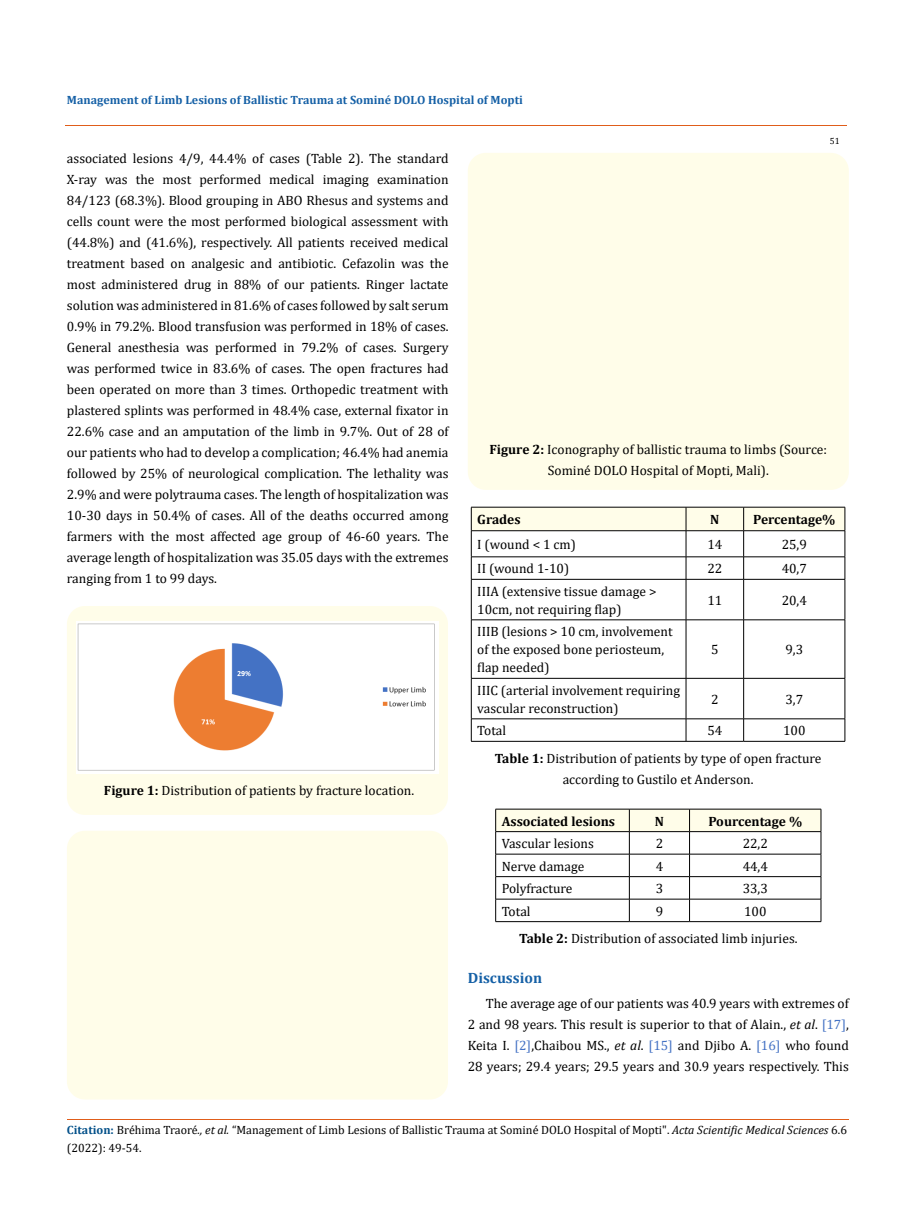
<style>
.page{position:relative;width:917px;height:1224px;background:#fff}
.page>*{position:absolute;margin:0;border:0;box-sizing:border-box;transform-origin:0 0}
.t1{font:700 15px "Cambria";color:#1560a6}
.t2{font:13.5px/21px "Cambria";color:#000}
.t3{font:700 13.5px "Cambria";color:#000}
.t4{font:12px/18px "Cambria";color:#000}
.t5{font:700 12px "Cambria";color:#1560a6}
.t6{font:9px "Cambria";color:#000}
.s1{font-weight:700}
.s2{font-style:italic}
.s3{color:#4472c4}
.s4{font-weight:700;color:#035089}
</style>
<div class="page">
<div style="left:67px;top:606px;width:381px;height:209px;background:#fffde9;border-radius:18px"></div>
<img style="left:77px;top:621px;width:361px;height:153px">
<div style="left:67px;top:831px;width:381px;height:269px;background:#fffde9;border-radius:18px"></div>
<div style="left:468px;top:153px;width:380px;height:337px;background:#fffde9;border-radius:18px"></div>
<svg style="left:471px;top:507px;width:374px;height:72px"></svg>
<hr style="left:471px;top:579px;width:215px;height:1px;background:#000">
<hr style="left:471px;top:580px;width:1px;height:40px;background:#000">
<hr style="left:686px;top:579px;width:57px;height:1px;background:#000">
<hr style="left:685px;top:580px;width:1px;height:40px;background:#000">
<hr style="left:743px;top:579px;width:102px;height:1px;background:#000">
<hr style="left:743px;top:580px;width:1px;height:40px;background:#000">
<hr style="left:844px;top:580px;width:1px;height:40px;background:#000">
<hr style="left:471px;top:620px;width:215px;height:1px;background:#000">
<hr style="left:471px;top:620px;width:1px;height:58px;background:#000">
<hr style="left:686px;top:620px;width:57px;height:1px;background:#000">
<hr style="left:685px;top:620px;width:1px;height:58px;background:#000">
<hr style="left:743px;top:620px;width:102px;height:1px;background:#000">
<hr style="left:743px;top:620px;width:1px;height:58px;background:#000">
<hr style="left:844px;top:620px;width:1px;height:58px;background:#000">
<hr style="left:471px;top:678px;width:215px;height:1px;background:#000">
<hr style="left:471px;top:679px;width:1px;height:40px;background:#000">
<hr style="left:686px;top:678px;width:57px;height:1px;background:#000">
<hr style="left:685px;top:679px;width:1px;height:40px;background:#000">
<hr style="left:743px;top:678px;width:102px;height:1px;background:#000">
<hr style="left:743px;top:679px;width:1px;height:40px;background:#000">
<hr style="left:844px;top:679px;width:1px;height:40px;background:#000">
<hr style="left:471px;top:719px;width:215px;height:1px;background:#000">
<svg style="left:471px;top:719px;width:1px;height:22px"></svg>
<hr style="left:686px;top:719px;width:57px;height:1px;background:#000">
<svg style="left:685px;top:719px;width:1px;height:22px"></svg>
<hr style="left:743px;top:719px;width:102px;height:1px;background:#000">
<svg style="left:743px;top:719px;width:1px;height:22px"></svg>
<svg style="left:844px;top:719px;width:1px;height:22px"></svg>
<hr style="left:471px;top:741px;width:215px;height:1px;background:#000">
<hr style="left:686px;top:741px;width:57px;height:1px;background:#000">
<hr style="left:743px;top:741px;width:102px;height:1px;background:#000">
<svg style="left:495px;top:809px;width:326px;height:112px"></svg>
<hr style="left:495px;top:921px;width:134px;height:1px;background:#000">
<hr style="left:629px;top:921px;width:60px;height:1px;background:#000">
<hr style="left:689px;top:921px;width:132px;height:1px;background:#000">
<hr style="left:65px;top:126px;width:782px;height:1px;background:#e05d1a">
<hr style="left:67px;top:1119px;width:781px;height:1px;background:#e05d1a">
<p class="t5" style="left:67px;top:91px;width:457px">Management of Limb Lesions of Ballistic Trauma at Sominé DOLO Hospital of Mopti</p>
<p class="t6" style="left:829px;top:136px;width:11px">51</p>
<p class="t2" style="left:67px;top:148px;width:383px;text-align:justify">associated lesions 4/9, 44.4% of cases (Table 2). The standard X-ray was the most performed medical imaging examination 84/123 (68.3%). Blood grouping in ABO Rhesus and systems and cells count were the most performed biological assessment with (44.8%) and (41.6%), respectively. All patients received medical treatment based on analgesic and antibiotic. Cefazolin was the most administered drug in 88% of our patients. Ringer lactate solution was administered in 81.6% of cases followed by salt serum 0.9% in 79.2%. Blood transfusion was performed in 18% of cases.<br>General anesthesia was performed in 79.2% of cases. Surgery was performed twice in 83.6% of cases. The open fractures had been operated on more than 3 times. Orthopedic treatment with plastered splints was performed in 48.4% case, external fixator in 22.6% case and an amputation of the limb in 9.7%. Out of 28 of our patients who had to develop a complication; 46.4% had anemia followed by 25% of neurological complication. The lethality was 2.9% and were polytrauma cases. The length of hospitalization was 10-30 days in 50.4% of cases. All of the deaths occurred among farmers with the most affected age group of 46-60 years. The average length of hospitalization was 35.05 days with the extremes ranging from 1 to 99 days.</p>
<p class="t2" style="left:104px;top:780px;width:312px"><span class="s1">Figure 1:</span> Distribution of patients by fracture location.</p>
<p class="t2" style="left:489px;top:438px;width:339px;text-align:center"><span class="s1">Figure 2:</span> Iconography of ballistic trauma to limbs (Source:<br>Sominé DOLO Hospital of Mopti, Mali).</p>
<p class="t3" style="left:477px;top:510px;width:45px">Grades</p>
<p class="t3" style="left:710px;top:510px;width:11px">N</p>
<p class="t3" style="left:753px;top:510px;width:84px">Percentage%</p>
<p class="t2" style="left:477px;top:534px;width:100px">I (wound &lt; 1 cm)</p>
<p class="t2" style="left:707px;top:534px;width:16px">14</p>
<p class="t2" style="left:781px;top:534px;width:27px">25,9</p>
<p class="t2" style="left:477px;top:558px;width:93px">II (wound 1-10)</p>
<p class="t2" style="left:707px;top:558px;width:16px">22</p>
<p class="t2" style="left:781px;top:558px;width:27px">40,7</p>
<p class="t2" style="left:477px;top:582px;width:181px;line-height:18px">IIIA (extensive tissue damage &gt;<br>10cm, not requiring flap)</p>
<p class="t2" style="left:707px;top:590px;width:16px">11</p>
<p class="t2" style="left:781px;top:590px;width:27px">20,4</p>
<p class="t2" style="left:477px;top:623px;width:197px;line-height:18px">IIIB (lesions &gt; 10 cm, involvement of the exposed bone periosteum, flap needed)</p>
<p class="t2" style="left:711px;top:639px;width:9px">5</p>
<p class="t2" style="left:785px;top:639px;width:19px">9,3</p>
<p class="t2" style="left:477px;top:681px;width:204px;line-height:18px">IIIC (arterial involvement requiring vascular reconstruction)</p>
<p class="t2" style="left:711px;top:689px;width:9px">2</p>
<p class="t2" style="left:785px;top:689px;width:19px">3,7</p>
<p class="t2" style="left:477px;top:720px;width:30px">Total</p>
<p class="t2" style="left:707px;top:720px;width:16px">54</p>
<p class="t2" style="left:494px;top:717px;width:328px;line-height:27.2px;text-indent:288px">100<br><span class="s1">Table 1:</span> Distribution of patients by type of open fracture</p>
<p class="t2" style="left:562px;top:768px;width:192px">according to Gustilo et Anderson.</p>
<p class="t3" style="left:501px;top:812px;width:115px">Associated lesions</p>
<p class="t3" style="left:655px;top:812px;width:11px">N</p>
<p class="t3" style="left:708px;top:812px;width:95px">Pourcentage %</p>
<p class="t2" style="left:501px;top:833px;width:94px">Vascular lesions</p>
<p class="t2" style="left:655px;top:833px;width:9px">2</p>
<p class="t2" style="left:742px;top:833px;width:27px">22,2</p>
<p class="t2" style="left:501px;top:855px;width:84px">Nerve damage</p>
<p class="t2" style="left:655px;top:855px;width:9px">4</p>
<p class="t2" style="left:742px;top:855px;width:27px">44,4</p>
<p class="t2" style="left:501px;top:878px;width:72px">Polyfracture</p>
<p class="t2" style="left:655px;top:878px;width:9px">3</p>
<p class="t2" style="left:742px;top:878px;width:27px">33,3</p>
<p class="t2" style="left:501px;top:900px;width:30px">Total</p>
<p class="t2" style="left:655px;top:900px;width:9px">9</p>
<p class="t2" style="left:519px;top:897px;width:280px;line-height:27.2px;text-indent:225px">100<br><span class="s1">Table 2:</span> Distribution of associated limb injuries.</p>
<p class="t1" style="left:468px;top:967px;width:76px">Discussion</p>
<p class="t2" style="left:468px;top:993px;width:382px;text-align:justify;text-indent:18px">The average age of our patients was 40.9 years with extremes of 2 and 98 years. This result is superior to that of Alain., <span class="s2">et al</span>. <span class="s3">[17]</span>, Keita I. <span class="s3">[2]</span>,Chaibou MS., <span class="s2">et al</span>. <span class="s3">[15]</span> and Djibo A. <span class="s3">[16]</span> who found 28 years; 29.4 years; 29.5 years and 30.9 years respectively. This</p>
<p class="t4" style="left:67px;top:1121px;width:781px"><span class="s4">Citation:</span> Bréhima Traoré<span class="s2">., et al.</span> “Management of Limb Lesions of Ballistic Trauma at Sominé DOLO Hospital of Mopti". <span class="s2">Acta Scientific Medical Sciences</span> 6.6 (2022): 49-54.</p>
</div>
